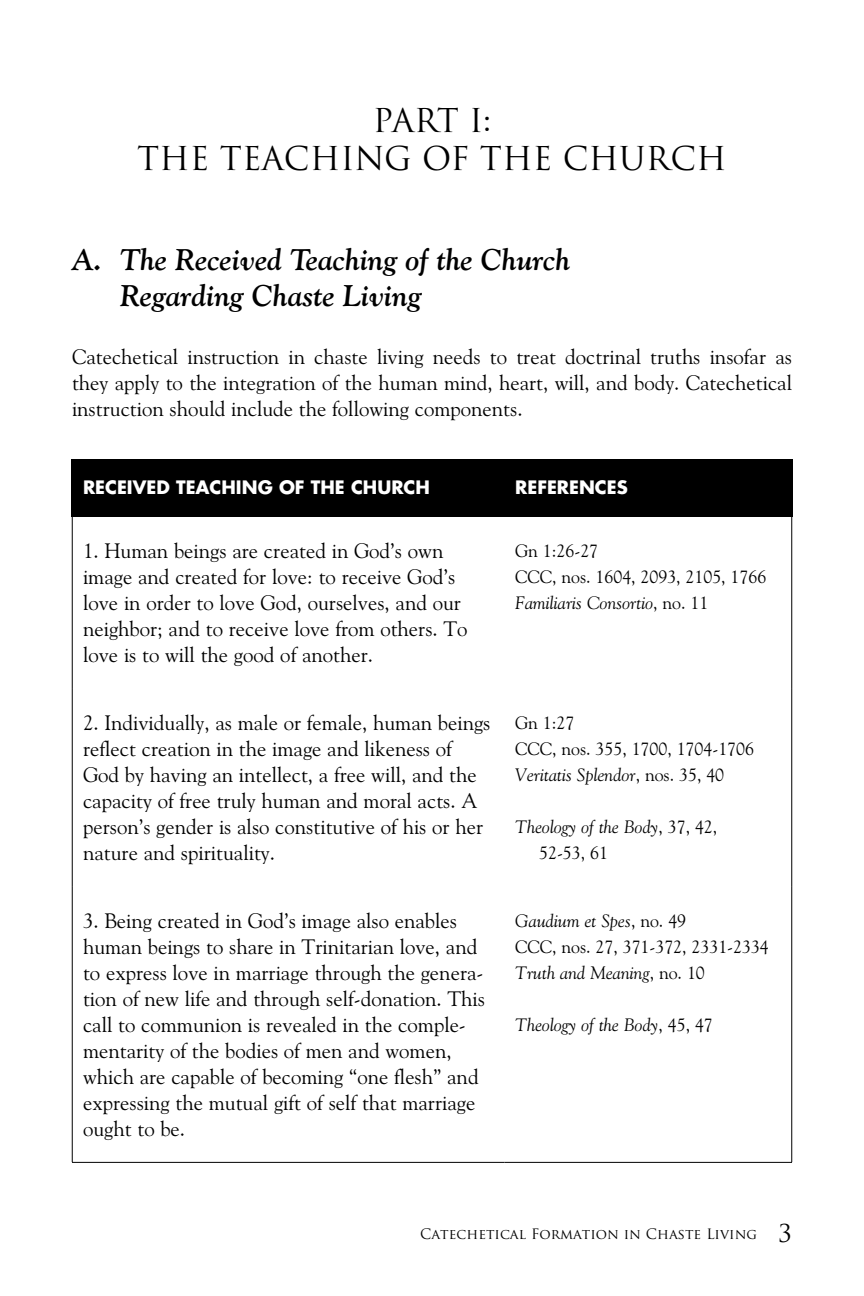
<style>
.page{position:relative;width:864px;height:1296px;background:#fff}
.page>*{position:absolute;margin:0;border:0;box-sizing:border-box;transform-origin:0 0}
.t1{font:32px/38.4px "Trajan Pro";color:#000;text-align:center}
.t2{font:italic 700 30px/36px "Goudy Old Style BT";color:#000}
.t3{font:21px/26px "Goudy Old Style BT";color:#000}
.t4{font:18px/26px "Goudy Old Style BT";color:#000}
.t5{font:italic 18px/26px "Goudy Old Style BT";color:#000}
.t6{font:700 18px "Futura";color:#fff}
.t7{font:14px "Trajan Pro";color:#000}
.s1{font-style:italic}
.s2{font-style:normal}
</style>
<div class="page">
<div style="left:71px;top:459px;width:722px;height:57px;background:#000"></div>
<hr style="left:72px;top:516px;width:1px;height:172px;background:#000">
<hr style="left:791px;top:516px;width:1px;height:172px;background:#000">
<hr style="left:72px;top:688px;width:1px;height:198px;background:#000">
<hr style="left:791px;top:688px;width:1px;height:198px;background:#000">
<hr style="left:72px;top:886px;width:1px;height:276px;background:#000">
<hr style="left:791px;top:886px;width:1px;height:276px;background:#000">
<hr style="left:72px;top:1162px;width:432px;height:1px;background:#000">
<hr style="left:504px;top:1162px;width:288px;height:1px;background:#000">
<h1 class="t1" style="left:137px;top:101px;width:591px">PART I:<br>THE TEACHING OF THE CHURCH</h1>
<h2 class="t2" style="left:120px;top:241px;width:452px;text-indent:-48px">A. The Received Teaching of the Church<br>Regarding Chaste Living</h2>
<p class="t3" style="left:72px;top:343px;width:722px;text-align:justify">Catechetical instruction in chaste living needs to treat doctrinal truths insofar as they apply to the integration of the human mind, heart, will, and body. Catechetical instruction should include the following components.</p>
<p class="t6" style="left:83px;top:476px;width:348px">RECEIVED TEACHING OF THE CHURCH</p>
<p class="t6" style="left:515px;top:476px;width:114px">REFERENCES</p>
<p class="t3" style="left:83px;top:537px;width:386px">1. Human beings are created in God’s own image and created for love: to receive God’s love in order to love God, ourselves, and our neighbor; and to receive love from others. To love is to will the good of another.</p>
<p class="t4" style="left:515px;top:538px;width:253px">Gn 1:26-27<br>CCC, nos. 1604, 2093, 2105, 1766<br><span class="s1">Familiaris Consortio</span>, no. 11</p>
<p class="t3" style="left:83px;top:709px;width:409px">2. Individually, as male or female, human beings reflect creation in the image and likeness of God by having an intellect, a free will, and the capacity of free truly human and moral acts. A person’s gender is also constitutive of his or her nature and spirituality.</p>
<p class="t4" style="left:515px;top:710px;width:240px">Gn 1:27<br>CCC, nos. 355, 1700, 1704-1706<br><span class="s1">Veritatis Splendor</span>, nos. 35, 40</p>
<p class="t5" style="left:539px;top:814px;width:180px;text-indent:-24px">Theology of the Body<span class="s2">, 37, 42,<br>52-53, 61</span></p>
<p class="t3" style="left:83px;top:907px;width:403px">3. Being created in God’s image also enables human beings to share in Trinitarian love, and to express love in marriage through the genera&shy;tion of new life and through self-donation. This call to communion is revealed in the comple&shy;mentarity of the bodies of men and women, which are capable of becoming “one flesh” and expressing the mutual gift of self that marriage ought to be.</p>
<p class="t4" style="left:515px;top:908px;width:255px"><span class="s1">Gaudium et Spes</span>, no. 49<br>CCC, nos. 27, 371-372, 2331-2334<br><span class="s1">Truth and Meaning</span>, no. 10</p>
<p class="t5" style="left:515px;top:1012px;width:199px">Theology of the Body<span class="s2">, 45, 47</span></p>
<p class="t7" style="left:420px;top:1225px;width:338px">Catechetical Formation in Chaste Living</p>
</div>
